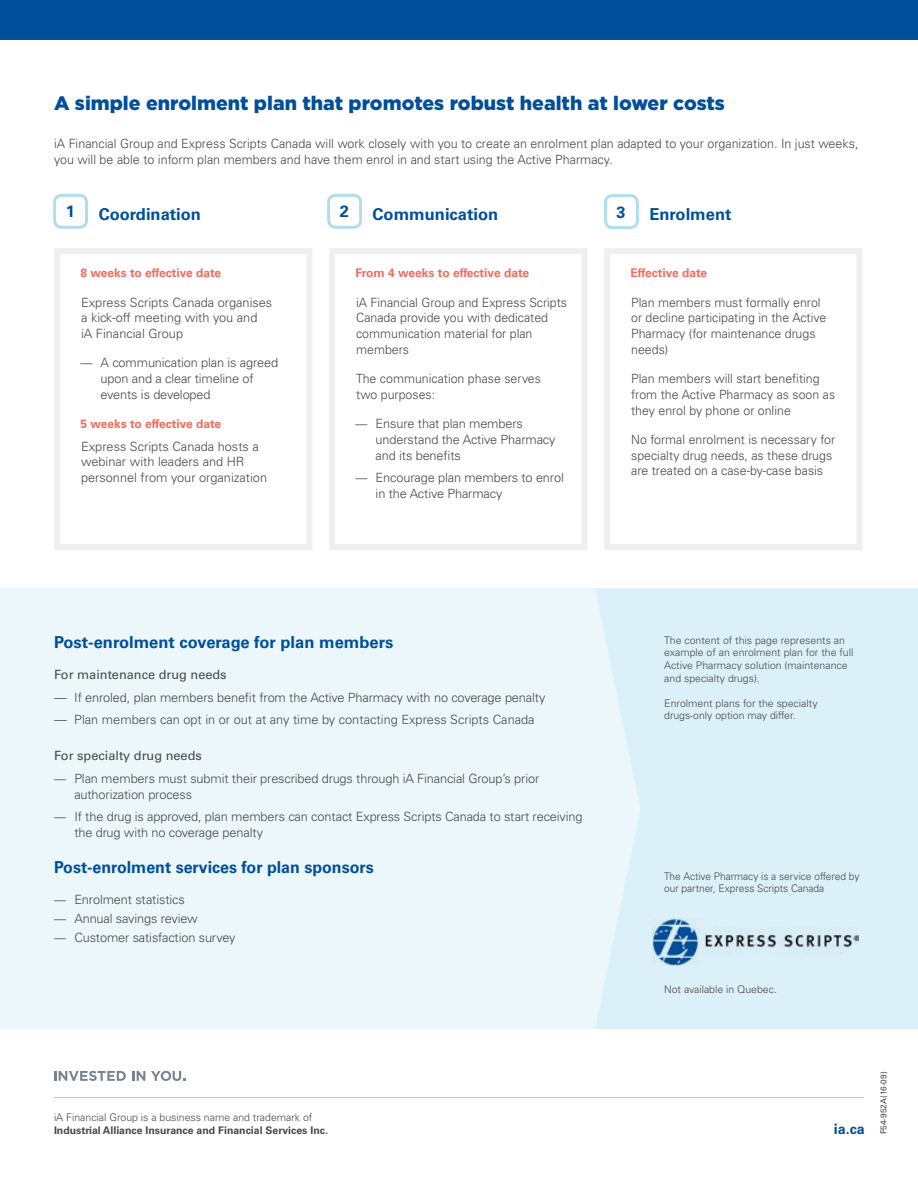
<style>
.page{position:relative;width:918px;height:1188px;background:#fff}
.page>*{position:absolute;margin:0;border:0;box-sizing:border-box;transform-origin:0 0}
.t1{font:900 19.5px "Gotham";color:#004f9a}
.t2{font:700 16.5px "Univers";color:#004f9a}
.t3{font:700 16.35px "Univers";color:#004f9a}
.t4{font:700 14.25px "Univers";color:#004f9a}
.t5{font:300 12.75px/15.8px "Univers";color:#474847}
.t6{font:12.75px "Univers";color:#474847}
.t7{font:700 12px "Univers";color:#f16c5d}
.t8{font:300 10.5px/12.6px "Univers";color:#474847}
.t9{font:700 10.5px "Univers";color:#474847}
.t10{font:8.25px "Univers";color:#474847}
.s1{font-size:12px}
</style>
<div class="page">
<div style="left:0;top:589px;width:918px;height:440px;background:#ecf7fc"></div>
<svg style="left:595px;top:589px;width:323px;height:440px;fill:#dcf0f9"></svg>
<svg style="left:54px;top:1071px;width:72px;height:10px"></svg>
<svg style="left:132px;top:1071px;width:13px;height:10px"></svg>
<svg style="left:151px;top:1071px;width:34px;height:10px"></svg>
<hr style="left:54px;top:1097px;width:810px;height:1px;background:#c0c1c2">
<div style="left:0;top:0;width:918px;height:10px;background:#004f9a"></div>
<div style="left:0;top:1px;width:918px;height:39px;background:#004f9a"></div>
<div style="left:54px;top:248px;width:258px;height:302px;border:6px solid #eeefef"></div>
<div style="left:329px;top:248px;width:258px;height:302px;border:6px solid #eeefef"></div>
<div style="left:604px;top:248px;width:258px;height:302px;border:6px solid #eeefef"></div>
<div style="left:53px;top:194px;width:35px;height:35px;border:3px solid #adddef;border-radius:7px"></div>
<div style="left:327px;top:194px;width:35px;height:35px;border:3px solid #adddef;border-radius:7px"></div>
<div style="left:604px;top:194px;width:35px;height:35px;border:3px solid #adddef;border-radius:7px"></div>
<img style="left:652px;top:918px;width:207px;height:47px">
<h1 class="t1" style="left:54px;top:90px;width:672px">A simple enrolment plan that promotes robust health at lower costs</h1>
<p class="t5" style="left:54px;top:136px;width:806px">iA Financial Group and Express Scripts Canada will work closely with you to create an enrolment plan adapted to your organization. In just weeks, you will be able to inform plan members and have them enrol in and start using the Active Pharmacy.</p>
<p class="t3" style="left:66px;top:202px;width:11px">1</p>
<p class="t2" style="left:99px;top:204px;width:104px">Coordination</p>
<p class="t3" style="left:340px;top:202px;width:11px">2</p>
<p class="t2" style="left:373px;top:204px;width:127px">Communication</p>
<p class="t3" style="left:617px;top:202px;width:11px">3</p>
<p class="t2" style="left:649px;top:205px;width:84px">Enrolment</p>
<p class="t7" style="left:80px;top:266px;width:143px">8 weeks to effective date</p>
<p class="t5" style="left:81px;top:294px;width:193px">Express Scripts Canada organises a kick-off meeting with you and<br>iA Financial Group</p>
<p class="t5" style="left:101px;top:355px;width:179px;text-indent:-20px"><span class="s1">—</span> A communication plan is agreed upon and a clear timeline of events is developed</p>
<p class="t7" style="left:80px;top:417px;width:143px">5 weeks to effective date</p>
<p class="t5" style="left:81px;top:438px;width:188px">Express Scripts Canada hosts a webinar with leaders and HR personnel from your organization</p>
<p class="t7" style="left:355px;top:266px;width:175px">From 4 weeks to effective date</p>
<p class="t5" style="left:356px;top:294px;width:212px">iA Financial Group and Express Scripts<br>Canada provide you with dedicated communication material for plan members</p>
<p class="t5" style="left:356px;top:371px;width:186px">The communication phase serves two purposes:</p>
<p class="t5" style="left:376px;top:416px;width:181px;text-indent:-20px"><span class="s1">—</span> Ensure that plan members understand the Active Pharmacy and its benefits</p>
<p class="t5" style="left:376px;top:470px;width:190px;text-indent:-20px"><span class="s1">—</span> Encourage plan members to enrol in the Active Pharmacy</p>
<p class="t7" style="left:630px;top:266px;width:78px">Effective date</p>
<p class="t5" style="left:631px;top:294px;width:197px">Plan members must formally enrol or decline participating in the Active<br>Pharmacy (for maintenance drugs needs)</p>
<p class="t5" style="left:631px;top:371px;width:205px">Plan members will start benefiting from the Active Pharmacy as soon as they enrol by phone or online</p>
<p class="t5" style="left:631px;top:431px;width:206px">No formal enrolment is necessary for specialty drug needs, as these drugs are treated on a case-by-case basis</p>
<p class="t2" style="left:54px;top:632px;width:341px">Post-enrolment coverage for plan members</p>
<p class="t6" style="left:54px;top:667px;width:174px">For maintenance drug needs</p>
<p class="t5" style="left:54px;top:690px;width:493px">— If enroled, plan members benefit from the Active Pharmacy with no coverage penalty</p>
<p class="t5" style="left:54px;top:712px;width:482px">— Plan members can opt in or out at any time by contacting Express Scripts Canada</p>
<p class="t6" style="left:54px;top:748px;width:149px">For specialty drug needs</p>
<p class="t5" style="left:74px;top:771px;width:466px;text-indent:-20px"><span class="s1">—</span> Plan members must submit their prescribed drugs through iA Financial Group’s prior authorization process</p>
<p class="t5" style="left:74px;top:809px;width:510px;text-indent:-20px"><span class="s1">—</span> If the drug is approved, plan members can contact Express Scripts Canada to start receiving the drug with no coverage penalty</p>
<p class="t2" style="left:54px;top:857px;width:321px">Post-enrolment services for plan sponsors</p>
<p class="t5" style="left:54px;top:892px;width:132px"><span class="s1">—</span> Enrolment statistics</p>
<p class="t5" style="left:54px;top:911px;width:145px"><span class="s1">—</span> Annual savings review</p>
<p class="t5" style="left:54px;top:930px;width:183px"><span class="s1">—</span> Customer satisfaction survey</p>
<p class="t8" style="left:664px;top:634px;width:191px">The content of this page represents an example of an enrolment plan for the full Active Pharmacy solution (maintenance and specialty drugs).</p>
<p class="t8" style="left:664px;top:697px;width:155px">Enrolment plans for the specialty drugs-only option may differ.</p>
<p class="t8" style="left:664px;top:870px;width:197px">The Active Pharmacy is a service offered by our partner, Express Scripts Canada</p>
<p class="t8" style="left:664px;top:983px;width:114px">Not available in Quebec.</p>
<p class="t8" style="left:54px;top:1111px;width:260px">iA Financial Group is a business name and trademark of</p>
<p class="t9" style="left:54px;top:1124px;width:275px">Industrial Alliance Insurance and Financial Services Inc.</p>
<p class="t4" style="left:834px;top:1121px;width:32px">ia.ca</p>
<p class="t10" style="left:879px;top:1134px;width:64px;rotate:-90deg">F54-952A(16-09)</p>
</div>
